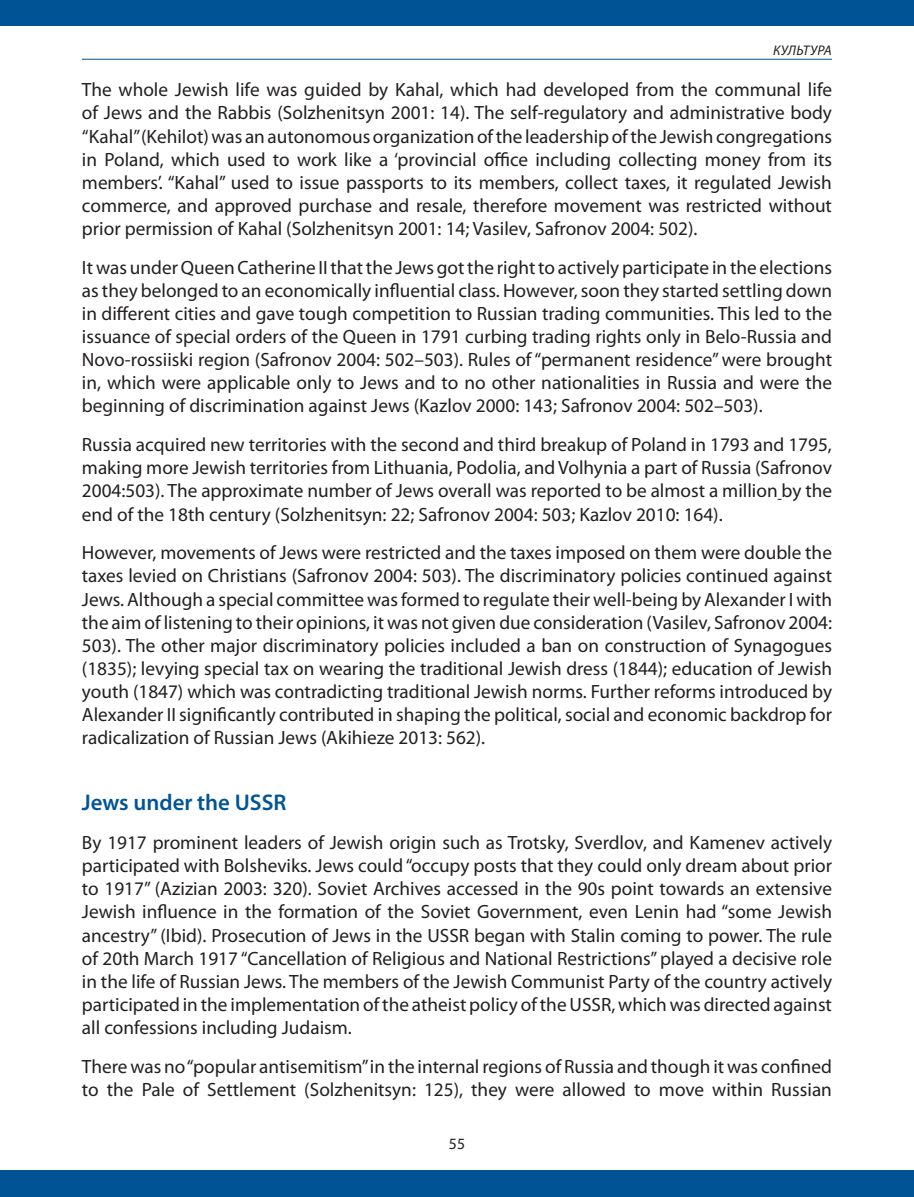
<style>
.page{position:relative;width:914px;height:1197px;background:#fff}
.page>*{position:absolute;margin:0;border:0;box-sizing:border-box;transform-origin:0 0}
.t1{font:600 22.75px "Myriad Pro";color:#005495}
.t2{font:19.25px/23.1px "Myriad Pro";color:#231f20;text-align:justify}
.t3{font:15.75px "Myriad Pro";color:#231f20}
.t4{font:italic 14px "Myriad Pro";letter-spacing:.02em;color:#231f20}
</style>
<div class="page">
<hr style="left:82px;top:59px;width:750px;height:1px;background:#005495">
<div style="left:0;top:1171px;width:914px;height:26px;background:#005495"></div>
<div style="left:0;top:0;width:914px;height:26px;background:#005495"></div>
<p class="t4" style="left:773px;top:42px;width:60px">КУЛЬТУРА</p>
<p class="t2" style="left:82px;top:78px;width:751px">The whole Jewish life was guided by Kahal, which had developed from the communal life of Jews and the Rabbis (Solzhenitsyn 2001: 14). The self-regulatory and administrative body “Kahal” (Kehilot) was an autonomous organization of the leadership of the Jewish congregations in Poland, which used to work like a ‘provincial office including collecting money from its members’. “Kahal” used to issue passports to its members, collect taxes, it regulated Jewish commerce, and approved purchase and resale, therefore movement was restricted without prior permission of Kahal (Solzhenitsyn 2001: 14; Vasilev, Safronov 2004: 502).</p>
<p class="t2" style="left:82px;top:255px;width:751px">It was under Queen Catherine II that the Jews got the right to actively participate in the elections as they belonged to an economically influential class. However, soon they started settling down in different cities and gave tough competition to Russian trading communities. This led to the issuance of special orders of the Queen in 1791 curbing trading rights only in Belo-Russia and Novo-rossiiski region (Safronov 2004: 502–503). Rules of “permanent residence” were brought in, which were applicable only to Jews and to no other nationalities in Russia and were the beginning of discrimination against Jews (Kazlov 2000: 143; Safronov 2004: 502–503).</p>
<p class="t2" style="left:82px;top:433px;width:751px">Russia acquired new territories with the second and third breakup of Poland in 1793 and 1795, making more Jewish territories from Lithuania, Podolia, and Volhynia a part of Russia (Safronov 2004:503). The approximate number of Jews overall was reported to be almost a million by the end of the 18th century (Solzhenitsyn: 22; Safronov 2004: 503; Kazlov 2010: 164).</p>
<p class="t2" style="left:82px;top:541px;width:751px">However, movements of Jews were restricted and the taxes imposed on them were double the taxes levied on Christians (Safronov 2004: 503). The discriminatory policies continued against Jews. Although a special committee was formed to regulate their well-being by Alexander I with the aim of listening to their opinions, it was not given due consideration (Vasilev, Safronov 2004:<br>503). The other major discriminatory policies included a ban on construction of Synagogues (1835); levying special tax on wearing the traditional Jewish dress (1844); education of Jewish youth (1847) which was contradicting traditional Jewish norms. Further reforms introduced by Alexander II significantly contributed in shaping the political, social and economic backdrop for radicalization of Russian Jews (Akihieze 2013: 562).</p>
<p class="t1" style="left:82px;top:788px;width:206px">Jews under the USSR</p>
<p class="t2" style="left:82px;top:831px;width:751px">By 1917 prominent leaders of Jewish origin such as Trotsky, Sverdlov, and Kamenev actively participated with Bolsheviks. Jews could “occupy posts that they could only dream about prior to 1917” (Azizian 2003: 320). Soviet Archives accessed in the 90s point towards an extensive Jewish influence in the formation of the Soviet Government, even Lenin had “some Jewish ancestry” (Ibid). Prosecution of Jews in the USSR began with Stalin coming to power. The rule of 20th March 1917 “Cancellation of Religious and National Restrictions” played a decisive role in the life of Russian Jews. The members of the Jewish Communist Party of the country actively participated in the implementation of the atheist policy of the USSR, which was directed against all confessions including Judaism.</p>
<p class="t2" style="left:82px;top:1055px;width:751px">There was no “popular antisemitism” in the internal regions of Russia and though it was confined to the Pale of Settlement (Solzhenitsyn: 125), they were allowed to move within Russian</p>
<p class="t3" style="left:449px;top:1134px;width:18px">55</p>
</div>
